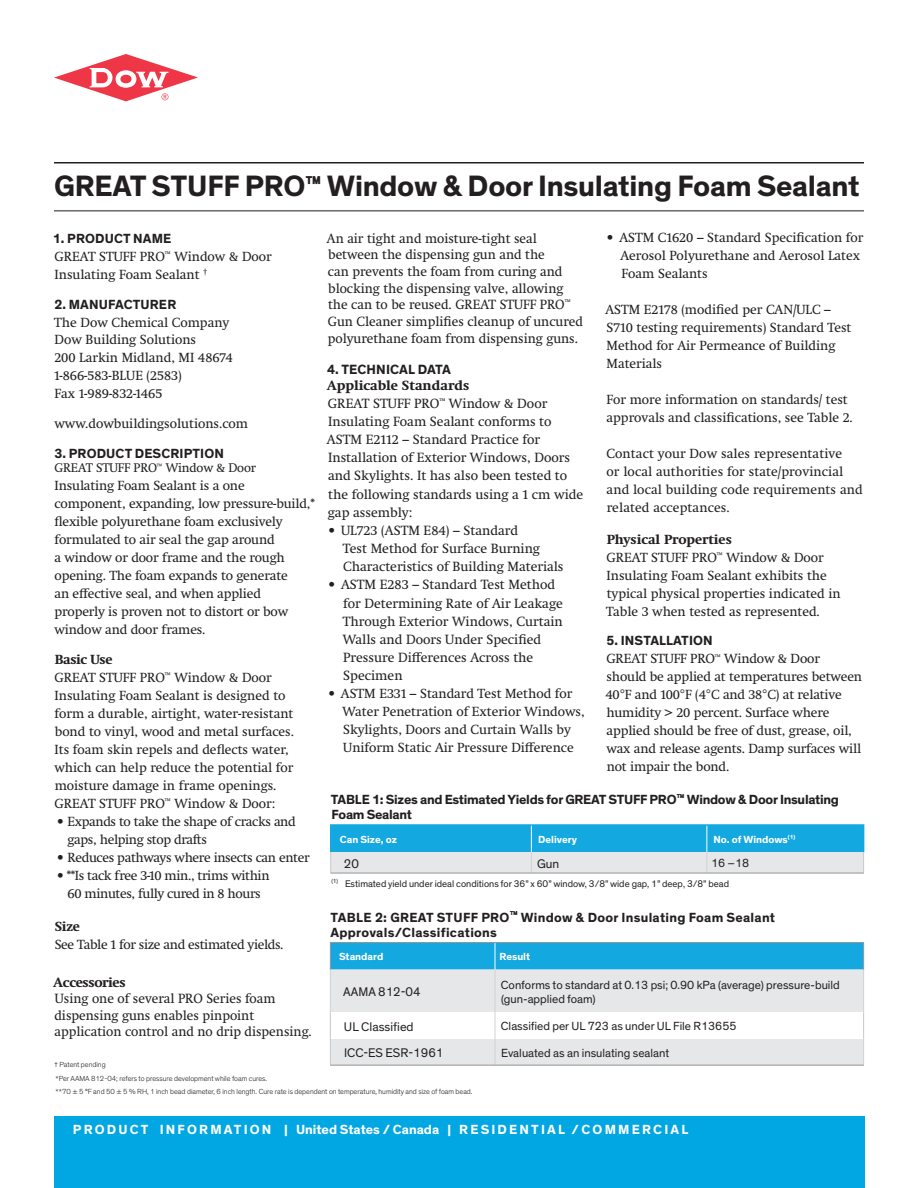
<style>
.page{position:relative;width:918px;height:1188px;background:#fff}
.page>*{position:absolute;margin:0;border:0;box-sizing:border-box;transform-origin:0 0}
.t1{font:700 30px "Dow Corporate";letter-spacing:-.01em;color:#231f20}
.t2{font:13.65px/18.1px "Swift Neue LT Pro";color:#231f20}
.t3{font:700 13.65px "Dow Corporate";letter-spacing:.01em;color:#231f20}
.t4{font:700 13.65px "Swift Neue LT Pro";letter-spacing:-.025em;color:#231f20}
.t5{font:13.5px/18px "Swift Neue LT Pro";color:#231f20}
.t6{font:13.5px/18px "Swift Neue LT Pro";letter-spacing:-.025em;color:#231f20}
.t7{font:700 13.5px/15px "Dow Corporate";letter-spacing:.01em;color:#231f20}
.t8{font:700 13.5px/15px "Dow Corporate";letter-spacing:-.02em;color:#231f20}
.t9{font:700 13.5px "Dow Corporate";letter-spacing:.16em;color:#fff}
.t10{font:700 13.5px "Swift Neue LT Pro";color:#231f20}
.t11{font:12.75px "Dow Corporate";color:#231f20}
.t12{font:12.75px "Swift Neue LT Pro";letter-spacing:-.01em;color:#231f20}
.t13{font:12px/14.4px "Dow Corporate";color:#231f20}
.t14{font:700 10.5px "Dow Corporate";color:#fff}
.t15{font:9.75px "Dow Corporate";color:#231f20}
.t16{font:300 7.5px/13.5px "Dow Corporate";color:#231f20}
.s1{font-weight:700}
</style>
<div class="page">
<svg style="left:54px;top:54px;width:144px;height:47px"></svg>
<div style="left:54px;top:1116px;width:810px;height:72px;background:#01a7e2"></div>
<hr style="left:54px;top:211px;width:810px;height:1px;background:#231f20">
<hr style="left:54px;top:162px;width:810px;height:2px;background:#231f20">
<div style="left:331px;top:970px;width:532px;height:95px;background:#e6e7e9"></div>
<div style="left:330px;top:1012px;width:165px;height:27px;background:#fff"></div>
<div style="left:495px;top:1012px;width:369px;height:27px;background:#fff"></div>
<hr style="left:330px;top:970px;width:1px;height:42px;background:#d1d2d4">
<hr style="left:495px;top:970px;width:1px;height:42px;background:#d1d2d4">
<hr style="left:863px;top:970px;width:1px;height:42px;background:#d1d2d4">
<svg style="left:495px;top:1013px;width:1px;height:52px"></svg>
<svg style="left:863px;top:1013px;width:1px;height:52px"></svg>
<svg style="left:330px;top:1013px;width:1px;height:52px"></svg>
<hr style="left:330px;top:1065px;width:165px;height:1px;background:#939598">
<hr style="left:495px;top:1065px;width:369px;height:1px;background:#939598">
<hr style="left:330px;top:942px;width:165px;height:1px;background:#939598">
<hr style="left:495px;top:942px;width:369px;height:1px;background:#939598">
<div style="left:330px;top:943px;width:534px;height:27px;background:#14a8e0"></div>
<hr style="left:330px;top:824px;width:201px;height:2px;background:#14a8e0">
<hr style="left:531px;top:824px;width:176px;height:2px;background:#14a8e0">
<hr style="left:707px;top:824px;width:157px;height:2px;background:#14a8e0">
<svg style="left:330px;top:825px;width:534px;height:48px;background:#6fc2e3"></svg>
<hr style="left:330px;top:873px;width:201px;height:1px;background:#939598">
<hr style="left:531px;top:873px;width:176px;height:1px;background:#939598">
<hr style="left:707px;top:873px;width:157px;height:1px;background:#939598">
<h1 class="t1" style="left:54px;top:168px;width:807px">GREAT STUFF PRO<sup>™</sup> Window &amp; Door Insulating Foam Sealant</h1>
<p class="t7" style="left:53px;top:231px;width:120px">1. PRODUCT NAME</p>
<p class="t5" style="left:54px;top:247px;width:219px">GREAT STUFF PRO<sup>™</sup> Window &amp; Door<br>Insulating Foam Sealant <sup>†</sup></p>
<p class="t7" style="left:55px;top:297px;width:123px">2. MANUFACTURER</p>
<p class="t5" style="left:54px;top:313px;width:180px">The Dow Chemical Company<br>Dow Building Solutions<br>200 Larkin Midland, MI 48674<br>1-866-583-BLUE (2583)<br>Fax 1-989-832-1465</p>
<p class="t5" style="left:54px;top:415px;width:195px">www.dowbuildingsolutions.com</p>
<p class="t7" style="left:54px;top:446px;width:171px">3. PRODUCT DESCRIPTION</p>
<p class="t12" style="left:54px;top:460px;width:203px">GREAT STUFF PRO<sup>™</sup> Window &amp; Door</p>
<p class="t5" style="left:54px;top:476px;width:262px">Insulating Foam Sealant is a one component, expanding, low pressure-build,* flexible polyurethane foam exclusively formulated to air seal the gap around<br>a window or door frame and the rough opening. The foam expands to generate<br>an effective seal, and when applied<br>properly is proven not to distort or bow window and door frames.</p>
<p class="t5" style="left:54px;top:650px;width:241px"><span class="s1">Basic Use<br></span>GREAT STUFF PRO<sup>™</sup> Window &amp; Door Insulating Foam Sealant is designed to form a durable, airtight, water-resistant bond to vinyl, wood and metal surfaces.<br>Its foam skin repels and deflects water, which can help reduce the potential for moisture damage in frame openings.<br>GREAT STUFF PRO<sup>™</sup> Window &amp; Door:</p>
<p class="t6" style="left:68px;top:812px;width:230px;text-indent:-10px">• Expands to take the shape of cracks and gaps, helping stop drafts</p>
<p class="t6" style="left:57px;top:848px;width:254px">• Reduces pathways where insects can enter</p>
<p class="t6" style="left:57px;top:866px;width:214px;text-align:center">• **Is tack free 3-10 min., trims within<br>60 minutes, fully cured in 8 hours</p>
<p class="t10" style="left:55px;top:919px;width:27px">Size</p>
<p class="t6" style="left:55px;top:935px;width:230px">See Table 1 for size and estimated yields.</p>
<p class="t4" style="left:53px;top:974px;width:74px">Accessories</p>
<p class="t2" style="left:55px;top:990px;width:259px;line-height:16.6px">Using one of several PRO Series foam dispensing guns enables pinpoint application control and no drip dispensing.</p>
<p class="t5" style="left:620px;top:229px;width:244px;text-indent:-14px">• ASTM C1620 – Standard Specification for<br>Aerosol Polyurethane and Aerosol Latex<br>Foam Sealants</p>
<p class="t5" style="left:606px;top:301px;width:247px">ASTM E2178 (modified per CAN/ULC –<br>S710 testing requirements) Standard Test<br>Method for Air Permeance of Building<br>Materials</p>
<p class="t5" style="left:607px;top:391px;width:248px">For more information on standards/ test approvals and classifications, see Table 2.</p>
<p class="t5" style="left:606px;top:445px;width:258px">Contact your Dow sales representative<br>or local authorities for state/provincial and local building code requirements and related acceptances.</p>
<p class="t5" style="left:606px;top:530px;width:236px"><span class="s1">Physical Properties<br></span>GREAT STUFF PRO<sup>™</sup> Window &amp; Door Insulating Foam Sealant exhibits the typical physical properties indicated in Table 3 when tested as represented.</p>
<p class="t7" style="left:607px;top:634px;width:108px">5. INSTALLATION</p>
<p class="t5" style="left:605px;top:650px;width:258px">GREAT STUFF PRO<sup>™</sup> Window &amp; Door should be applied at temperatures between 40°F and 100°F (4°C and 38°C) at relative humidity &gt; 20 percent. Surface where applied should be free of dust, grease, oil, wax and release agents. Damp surfaces will not impair the bond.</p>
<p class="t8" style="left:331px;top:792px;width:510px">TABLE 1: Sizes and Estimated Yields for GREAT STUFF PRO<sup>™</sup> Window &amp; Door Insulating<br>Foam Sealant</p>
<p class="t14" style="left:340px;top:833px;width:59px">Can Size, oz</p>
<p class="t14" style="left:538px;top:833px;width:40px">Delivery</p>
<p class="t14" style="left:714px;top:833px;width:83px">No. of Windows<sup>(1)</sup></p>
<p class="t11" style="left:344px;top:856px;width:17px">20</p>
<p class="t11" style="left:537px;top:856px;width:24px">Gun</p>
<p class="t13" style="left:711px;top:856px;width:40px">16 –18</p>
<p class="t15" style="left:331px;top:878px;width:399px"><sup>(1)</sup> Estimated yield under ideal conditions for 36” x 60” window, 3/8” wide gap, 1” deep, 3/8” bead</p>
<p class="t2" style="left:327px;top:230px;width:257px;line-height:16.6px">An air tight and moisture-tight seal between the dispensing gun and the<br>can prevents the foam from curing and blocking the dispensing valve, allowing the can to be reused. GREAT STUFF PRO<sup>™ </sup>Gun Cleaner simplifies cleanup of uncured polyurethane foam from dispensing guns.</p>
<p class="t3" style="left:327px;top:361px;width:125px">4. TECHNICAL DATA</p>
<p class="t2" style="left:327px;top:376px;width:258px"><span class="s1">Applicable Standards<br></span>GREAT STUFF PRO<sup>™</sup> Window &amp; Door<br>Insulating Foam Sealant conforms to<br>ASTM E2112 – Standard Practice for<br>Installation of Exterior Windows, Doors and Skylights. It has also been tested to the following standards using a 1 cm wide gap assembly:</p>
<p class="t2" style="left:343px;top:521px;width:222px;text-indent:-14px">• UL723 (ASTM E84) – Standard<br>Test Method for Surface Burning<br>Characteristics of Building Materials</p>
<p class="t2" style="left:343px;top:576px;width:222px;text-indent:-14px">• ASTM E283 – Standard Test Method for Determining Rate of Air Leakage<br>Through Exterior Windows, Curtain<br>Walls and Doors Under Specified<br>Pressure Differences Across the<br>Specimen</p>
<p class="t5" style="left:343px;top:685px;width:244px;text-indent:-14px">• ASTM E331 – Standard Test Method for Water Penetration of Exterior Windows, Skylights, Doors and Curtain Walls by Uniform Static Air Pressure Difference</p>
<p class="t7" style="left:330px;top:910px;width:446px">TABLE 2: GREAT STUFF PRO<sup>™</sup> Window &amp; Door Insulating Foam Sealant<br>Approvals/Classifications</p>
<p class="t14" style="left:339px;top:950px;width:46px">Standard</p>
<p class="t14" style="left:500px;top:950px;width:32px">Result</p>
<p class="t11" style="left:343px;top:984px;width:79px">AAMA 812-04</p>
<p class="t13" style="left:501px;top:978px;width:340px">Conforms to standard at 0.13 psi; 0.90 kPa (average) pressure-build (gun-applied foam)</p>
<p class="t11" style="left:344px;top:1019px;width:71px">UL Classified</p>
<p class="t13" style="left:501px;top:1020px;width:237px">Classified per UL 723 as under UL File R13655</p>
<p class="t11" style="left:344px;top:1045px;width:101px">ICC-ES ESR-1961</p>
<p class="t13" style="left:501px;top:1046px;width:170px">Evaluated as an insulating sealant</p>
<p class="t16" style="left:55px;top:1058px;width:419px">† Patent pending<br>*Per AAMA 812-04; refers to pressure development while foam cures.<br>**70 ± 5 °F and 50 ± 5 % RH, 1 inch bead diameter, 6 inch length. Cure rate is dependent on temperature, humidity and size of foam bead.</p>
<p class="t9" style="left:73px;top:1121px;width:617px">PRODUCT INFORMATION | United States / Canada | RESIDENTIAL / COMMERCIAL</p>
</div>
